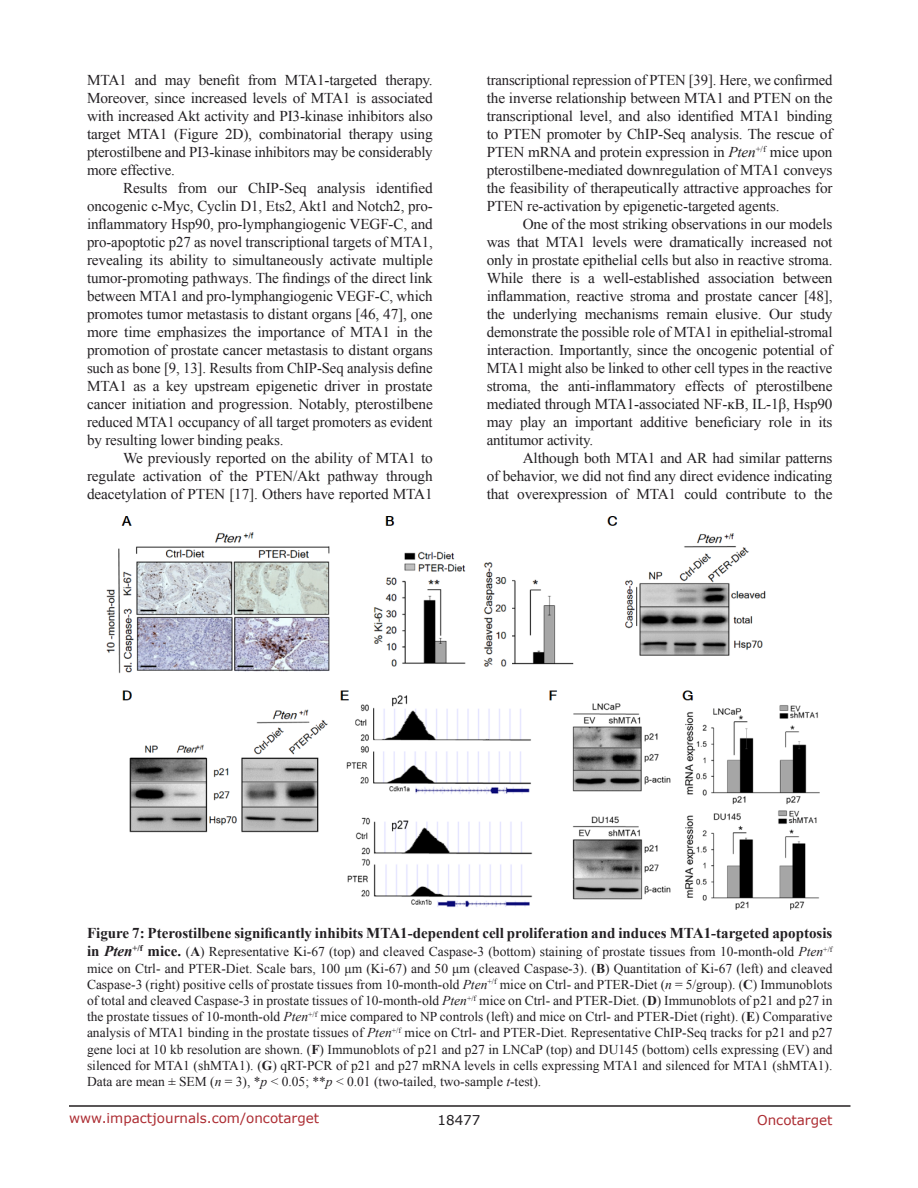
<style>
.page{position:relative;width:918px;height:1188px;background:#fff}
.page>*{position:absolute;margin:0;border:0;box-sizing:border-box;transform-origin:0 0}
.BodyText{font:15px/18px "Times New Roman";letter-spacing:-.01em;color:#221f22;text-align:justify}
.FigureText{font:700 15px "Times New Roman";color:#221f22}
.FigureText-2{font:13.5px/16.2px "Times New Roman";color:#221f22;text-align:justify}
.t1{font:13.5px "Verdana";color:#ac2b31}
.t2{font:13.5px "Verdana";color:#221f22}
.s1{font-style:italic}
.s2{font-weight:700;font-size:15px}
.s3{font-weight:700;font-style:italic;font-size:15px}
.s4{font-weight:700}
</style>
<div class="page">
<hr style="left:69px;top:1105px;width:781px;height:2px;background:#231f20">
<img style="left:107px;top:516px;width:713px;height:394px">
<p class="BodyText" style="left:87px;top:71px;width:347px">MTA1 and may benefit from MTA1-targeted therapy.<br>Moreover, since increased levels of MTA1 is associated with increased Akt activity and PI3-kinase inhibitors also target MTA1 (Figure 2D), combinatorial therapy using pterostilbene and PI3-kinase inhibitors may be considerably more effective.</p>
<p class="BodyText" style="left:87px;top:179px;width:347px;text-indent:36px">Results from our ChIP-Seq analysis identified oncogenic c-Myc, Cyclin D1, Ets2, Akt1 and Notch2, pro&shy;inflammatory Hsp90, pro-lymphangiogenic VEGF-C, and pro-apoptotic p27 as novel transcriptional targets of MTA1, revealing its ability to simultaneously activate multiple tumor-promoting pathways. The findings of the direct link between MTA1 and pro-lymphangiogenic VEGF-C, which promotes tumor metastasis to distant organs [46, 47], one more time emphasizes the importance of MTA1 in the promotion of prostate cancer metastasis to distant organs such as bone [9, 13]. Results from ChIP-Seq analysis define MTA1 as a key upstream epigenetic driver in prostate cancer initiation and progression. Notably, pterostilbene reduced MTA1 occupancy of all target promoters as evident by resulting lower binding peaks.</p>
<p class="BodyText" style="left:87px;top:449px;width:347px;text-indent:36px">We previously reported on the ability of MTA1 to regulate activation of the PTEN/Akt pathway through deacetylation of PTEN [17]. Others have reported MTA1</p>
<p class="BodyText" style="left:487px;top:71px;width:347px">transcriptional repression of PTEN [39]. Here, we confirmed the inverse relationship between MTA1 and PTEN on the transcriptional level, and also identified MTA1 binding to PTEN promoter by ChIP-Seq analysis. The rescue of PTEN mRNA and protein expression in <span class="s1">Pten</span><sup>+/f</sup> mice upon pterostilbene-mediated downregulation of MTA1 conveys the feasibility of therapeutically attractive approaches for PTEN re-activation by epigenetic-targeted agents.</p>
<p class="BodyText" style="left:487px;top:215px;width:347px;text-indent:36px">One of the most striking observations in our models was that MTA1 levels were dramatically increased not only in prostate epithelial cells but also in reactive stroma.<br>While there is a well-established association between inflammation, reactive stroma and prostate cancer [48], the underlying mechanisms remain elusive. Our study demonstrate the possible role of MTA1 in epithelial-stromal interaction. Importantly, since the oncogenic potential of MTA1 might also be linked to other cell types in the reactive stroma, the anti-inflammatory effects of pterostilbene mediated through MTA1-associated NF-ĸB, IL-1β, Hsp90 may play an important additive beneficiary role in its antitumor activity.</p>
<p class="BodyText" style="left:487px;top:449px;width:347px;text-indent:36px">Although both MTA1 and AR had similar patterns of behavior, we did not find any direct evidence indicating that overexpression of MTA1 could contribute to the</p>
<p class="FigureText" style="left:87px;top:923px;width:747px">Figure 7: Pterostilbene significantly inhibits MTA1-dependent cell proliferation and induces MTA1-targeted apoptosis</p>
<p class="FigureText-2" style="left:87px;top:944px;width:747px"><span class="s2">in</span> <span class="s3">Pten</span><sup>+/f</sup> <span class="s2">mice.</span> (<span class="s4">A</span>) Representative Ki-67 (top) and cleaved Caspase-3 (bottom) staining of prostate tissues from 10-month-old <span class="s1">Pten</span><sup>+/f </sup>mice on Ctrl- and PTER-Diet. Scale bars, 100 μm (Ki-67) and 50 μm (cleaved Caspase-3). (<span class="s4">B</span>) Quantitation of Ki-67 (left) and cleaved Caspase-3 (right) positive cells of prostate tissues from 10-month-old <span class="s1">Pten</span><sup>+/f</sup> mice on Ctrl- and PTER-Diet (<span class="s1">n</span> = 5/group). (<span class="s4">C</span>) Immunoblots of total and cleaved Caspase-3 in prostate tissues of 10-month-old <span class="s1">Pten</span><sup>+/f</sup> mice on Ctrl- and PTER-Diet. (<span class="s4">D</span>) Immunoblots of p21 and p27 in the prostate tissues of 10-month-old <span class="s1">Pten</span><sup>+/f</sup> mice compared to NP controls (left) and mice on Ctrl- and PTER-Diet (right). (<span class="s4">E</span>) Comparative analysis of MTA1 binding in the prostate tissues of <span class="s1">Pten</span><sup>+/f</sup> mice on Ctrl- and PTER-Diet. Representative ChIP-Seq tracks for p21 and p27 gene loci at 10 kb resolution are shown. (<span class="s4">F</span>) Immunoblots of p21 and p27 in LNCaP (top) and DU145 (bottom) cells expressing (EV) and silenced for MTA1 (shMTA1). (<span class="s4">G</span>) qRT-PCR of p21 and p27 mRNA levels in cells expressing MTA1 and silenced for MTA1 (shMTA1).<br>Data are mean ± SEM (<span class="s1">n</span> = 3), *<span class="s1">p</span> &lt; 0.05; **<span class="s1">p</span> &lt; 0.01 (two-tailed, two-sample <span class="s1">t</span>-test).</p>
<p class="t1" style="left:69px;top:1109px;width:252px">www.impactjournals.com/oncotarget</p>
<p class="t2" style="left:438px;top:1111px;width:44px">18477</p>
<p class="t1" style="left:757px;top:1111px;width:77px">Oncotarget</p>
</div>
